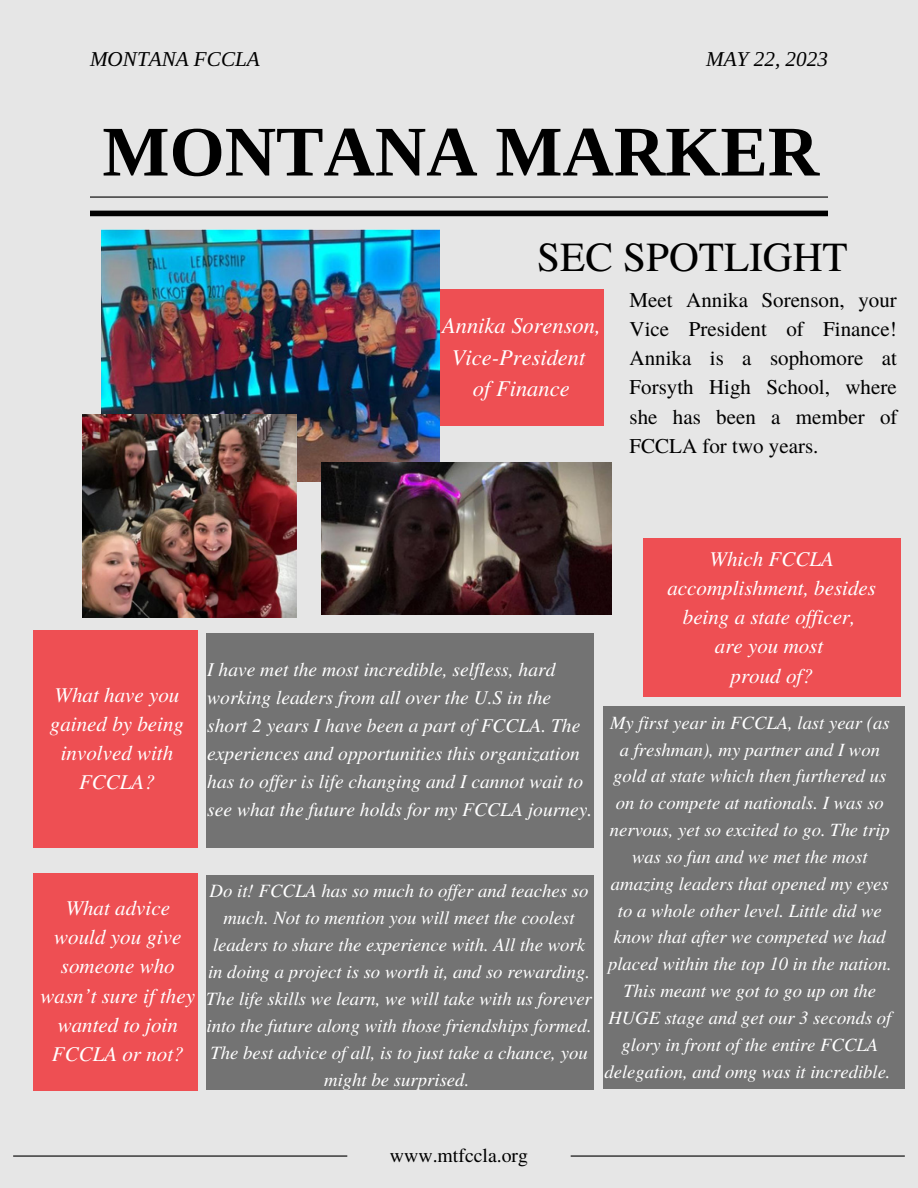
<style>
.page{position:relative;width:918px;height:1188px;background:#e6e6e6}
.page>*{position:absolute;margin:0;border:0;box-sizing:border-box;transform-origin:0 0}
.t1{font:700 71.1px "Libra Serif Modern";color:#000}
.t2{font:41.25px "Te X Gyre Termes";color:#000}
.t3{font:italic 22.5px "Te X Gyre Termes";color:#fff}
.t4{font:italic 21.15px "Libra Serif Modern";color:#000}
.t5{font:italic 21px/29.2px "Te X Gyre Termes";color:#fff;text-align:center}
.t6{font:21px/29.2px "Te X Gyre Termes";color:#000;text-align:justify}
.t7{font:19.8px "Te X Gyre Termes";color:#000}
.t8{font:italic 19.5px/28.2px "Te X Gyre Termes";color:#fff}
.t9{font:italic 18.75px/27px "Te X Gyre Termes";color:#fff;text-align:center}
.t10{font:italic 18.6px/26.8px "Te X Gyre Termes";color:#fff;text-align:center}
</style>
<div class="page">
<hr style="left:90px;top:197px;width:738px;height:1px;background:#000">
<div style="left:90px;top:211px;width:738px;height:5px;background:#000"></div>
<div style="left:439px;top:289px;width:164px;height:136px;background:#ee4f53"></div>
<hr style="left:13px;top:1155px;width:334px;height:2px;background:#000">
<hr style="left:571px;top:1155px;width:334px;height:2px;background:#000">
<div style="left:33px;top:630px;width:164px;height:218px;background:#ee4f53"></div>
<div style="left:643px;top:538px;width:258px;height:159px;background:#ee4f53"></div>
<div style="left:33px;top:874px;width:164px;height:217px;background:#ee4f53"></div>
<img style="left:102px;top:229px;width:337px;height:252px">
<img style="left:82px;top:415px;width:215px;height:202px">
<img style="left:322px;top:462px;width:289px;height:152px">
<div style="left:206px;top:633px;width:388px;height:214px;background:#737373"></div>
<div style="left:206px;top:875px;width:388px;height:214px;background:#737373"></div>
<div style="left:603px;top:706px;width:302px;height:383px;background:#737373"></div>
<p class="t4" style="left:90px;top:47px;width:171px">MONTANA FCCLA</p>
<p class="t4" style="left:706px;top:47px;width:123px">MAY 22, 2023</p>
<p class="t1" style="left:102px;top:111px;width:718px">MONTANA MARKER</p>
<p class="t2" style="left:537px;top:227px;width:312px">SEC SPOTLIGHT</p>
<p class="t3" style="left:442px;top:309px;width:160px">Annika Sorenson,</p>
<p class="t3" style="left:452px;top:341px;width:135px">Vice-President</p>
<p class="t3" style="left:473px;top:372px;width:98px">of Finance</p>
<p class="t6" style="left:630px;top:284px;width:270px">Meet Annika Sorenson, your Vice President of Finance!<br>Annika is a sophomore at Forsyth High School, where she has been a member of FCCLA for two years.</p>
<p class="t5" style="left:50px;top:679px;width:136px">What have you gained by being involved with<br>FCCLA?</p>
<p class="t5" style="left:41px;top:892px;width:156px">What advice would you give someone who wasn’t sure if they wanted to join<br>FCCLA or not?</p>
<p class="t8" style="left:207px;top:654px;width:387px">I have met the most incredible, selfless, hard working leaders from all over the U.S in the short 2 years I have been a part of FCCLA. The experiences and opportunities this organization has to of er is life changing and I cannot wait to see what the future holds for my FCCLA journey.</p>
<p class="t9" style="left:206px;top:876px;width:387px">Do it! FCCLA has so much to of er and teaches so much. Not to mention you will meet the coolest leaders to share the experience with. All the work in doing a project is so worth it, and so rewarding.<br>The life skills we learn, we will take with us forever into the future along with those friendships formed.<br>The best advice of all, is to just take a chance, you might be surprised.</p>
<p class="t5" style="left:667px;top:543px;width:210px">Which FCCLA accomplishment, besides being a state of icer,</p>
<p class="t5" style="left:715px;top:630px;width:110px">are you most</p>
<p class="t5" style="left:731px;top:660px;width:84px">proud of?</p>
<p class="t10" style="left:604px;top:708px;width:289px">My first year in FCCLA, last year (as a freshman), my partner and I won gold at state which then furthered us on to compete at nationals. I was so nervous, yet so excited to go. The trip was so fun and we met the most amazing leaders that opened my eyes to a whole other level. Little did we know that after we competed we had placed within the top 10 in the nation.<br>This meant we got to go up on the HUGE stage and get our 3 seconds of glory in front of the entire FCCLA delegation, and omg was it incredible.</p>
<p class="t7" style="left:390px;top:1142px;width:140px">www.mtfccla.org</p>
</div>
